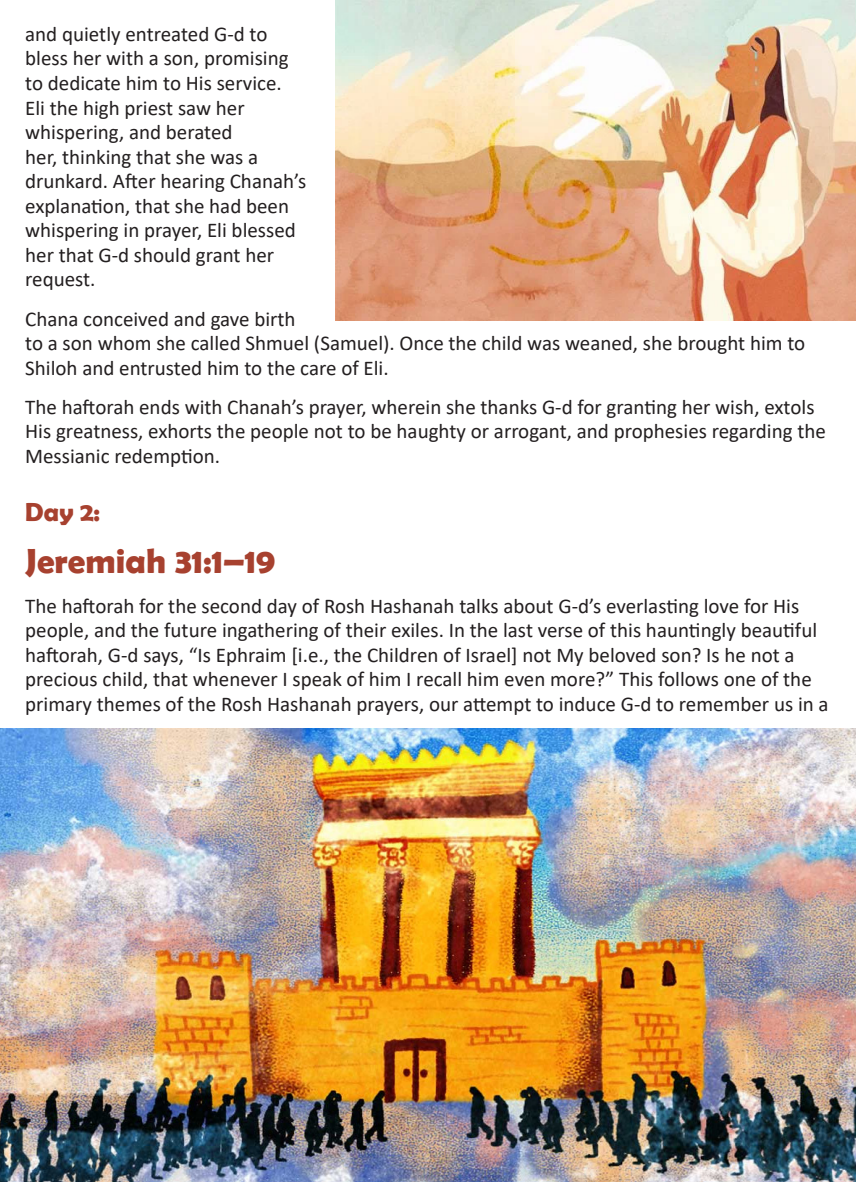
<style>
.page{position:relative;width:856px;height:1182px;background:#fff}
.page>*{position:absolute;margin:0;border:0;box-sizing:border-box;transform-origin:0 0}
.head_medium{font:700 35px "Berlin Sans FB Demi";color:#a7412f}
.head_small{font:700 26.25px "Berlin Sans FB Demi";color:#a7412f}
.t1{font:21px/24.5px "Calibri";color:#231f20}
</style>
<div class="page">
<img style="left:335px;top:0;width:521px;height:320px">
<img style="left:0;top:728px;width:856px;height:453px">
<p class="t1" style="left:25px;top:21px;width:283px">and quietly entreated G-d to bless her with a son, promising to dedicate him to His service.<br>Eli the high priest saw her whispering, and berated<br>her, thinking that she was a drunkard. After hearing Chanah’s explanation, that she had been whispering in prayer, Eli blessed her that G-d should grant her request.</p>
<p class="t1" style="left:25px;top:306px;width:781px">Chana conceived and gave birth<br>to a son whom she called Shmuel (Samuel). Once the child was weaned, she brought him to<br>Shiloh and entrusted him to the care of Eli.</p>
<p class="t1" style="left:25px;top:394px;width:802px">The haftorah ends with Chanah’s prayer, wherein she thanks G-d for granting her wish, extols<br>His greatness, exhorts the people not to be haughty or arrogant, and prophesies regarding the<br>Messianic redemption.</p>
<p class="head_small" style="left:25px;top:496px;width:76px">Day 2:</p>
<p class="head_medium" style="left:25px;top:541px;width:252px">Jeremiah 31:1–19</p>
<p class="t1" style="left:25px;top:593px;width:805px">The haftorah for the second day of Rosh Hashanah talks about G-d’s everlasting love for His people, and the future ingathering of their exiles. In the last verse of this hauntingly beautiful haftorah, G-d says, “Is Ephraim [i.e., the Children of Israel] not My beloved son? Is he not a precious child, that whenever I speak of him I recall him even more?” This follows one of the primary themes of the Rosh Hashanah prayers, our attempt to induce G-d to remember us in a</p>
</div>
